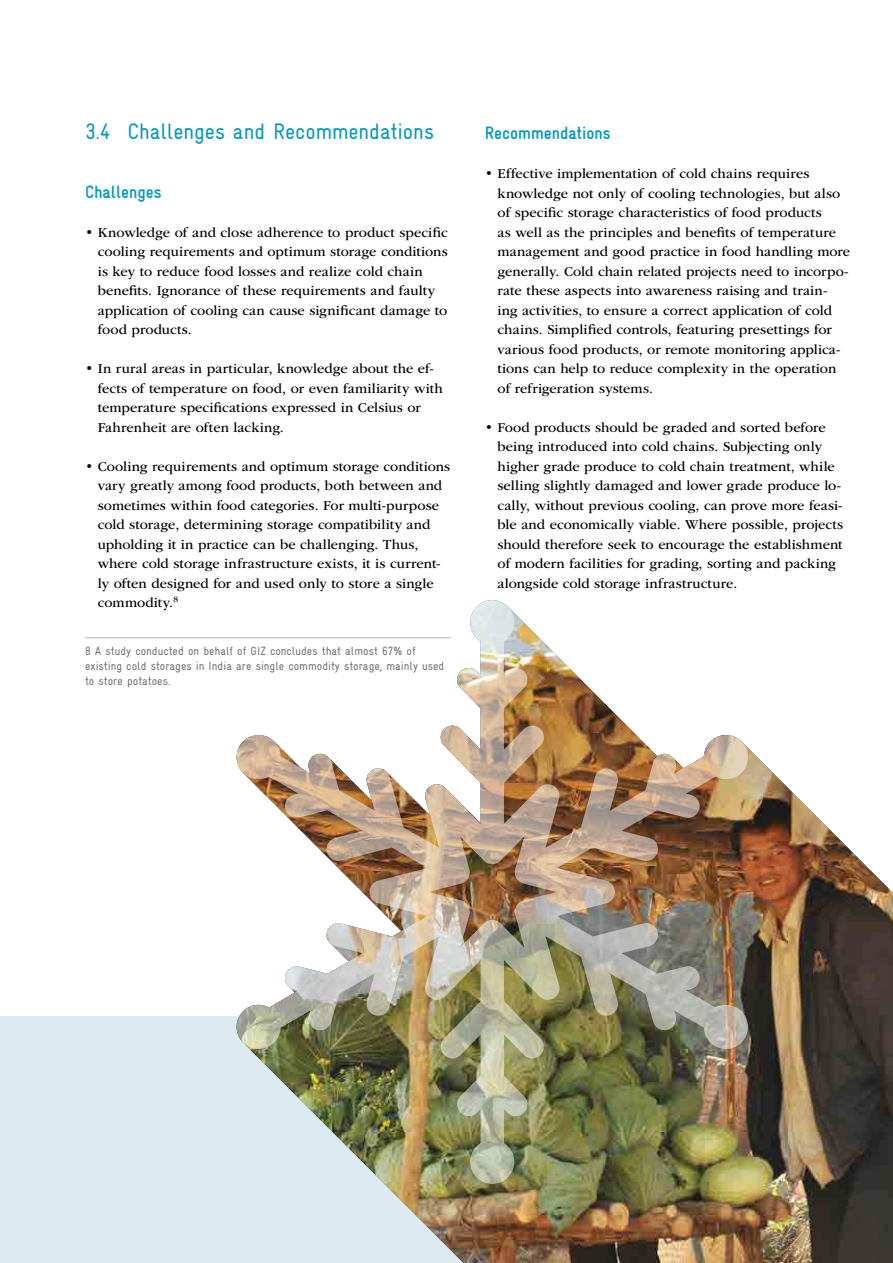
<style>
.page{position:relative;width:893px;height:1263px;background:#fff}
.page>*{position:absolute;margin:0;border:0;box-sizing:border-box;transform-origin:0 0}
.t1{font:condensed 22.5px "Gravur";color:#0498bf}
.t2{font:700 condensed 18px "Gravur";color:#0498bf}
.t3{font:14.25px/19.5px "ITC Garamond Std";letter-spacing:.005em;color:#000}
.t4{font:condensed 12px/15px "Gravur";color:#707172}
</style>
<div class="page">
<hr style="left:85px;top:637px;width:366px;height:1px;background:#bbbdbe">
<div style="left:0;top:1017px;width:893px;height:246px;background:#deeaf2"></div>
<img style="left:233px;top:637px;width:660px;height:626px">
<img style="left:235px;top:600px;width:514px;height:584px">
<h1 class="t1" style="left:85px;top:119px;width:350px">3.4 Challenges and Recommendations</h1>
<p class="t2" style="left:85px;top:182px;width:78px">Challenges</p>
<p class="t3" style="left:98px;top:223px;width:352px;text-indent:-13px">• Knowledge of and close adherence to product specific cooling requirements and optimum storage conditions is key to reduce food losses and realize cold chain benefits. Ignorance of these requirements and faulty application of cooling can cause significant damage to food products.</p>
<p class="t3" style="left:98px;top:359px;width:346px;text-indent:-13px">• In rural areas in particular, knowledge about the ef&shy;fects of temperature on food, or even familiarity with temperature specifications expressed in Celsius or Fahrenheit are often lacking.</p>
<p class="t3" style="left:98px;top:457px;width:354px;text-indent:-13px">• Cooling requirements and optimum storage conditions vary greatly among food products, both between and sometimes within food categories. For multi-purpose cold storage, determining storage compatibility and upholding it in practice can be challenging. Thus, where cold storage infrastructure exists, it is current&shy;ly often designed for and used only to store a single commodity.<sup>8</sup></p>
<p class="t4" style="left:85px;top:644px;width:361px">8 A study conducted on behalf of GIZ concludes that almost 67% of existing cold storages in India are single commodity storage, mainly used to store potatoes.</p>
<p class="t2" style="left:485px;top:123px;width:127px">Recommendations</p>
<p class="t3" style="left:497px;top:164px;width:354px;text-indent:-13px">• Effective implementation of cold chains requires knowledge not only of cooling technologies, but also of specific storage characteristics of food products<br>as well as the principles and benefits of temperature management and good practice in food handling more generally. Cold chain related projects need to incorpo&shy;rate these aspects into awareness raising and train&shy;ing activities, to ensure a correct application of cold chains. Simplified controls, featuring presettings for various food products, or remote monitoring applica&shy;tions can help to reduce complexity in the operation of refrigeration systems.</p>
<p class="t3" style="left:497px;top:418px;width:347px;text-indent:-13px">• Food products should be graded and sorted before being introduced into cold chains. Subjecting only higher grade produce to cold chain treatment, while selling slightly damaged and lower grade produce lo&shy;cally, without previous cooling, can prove more feasi&shy;ble and economically viable. Where possible, projects should therefore seek to encourage the establishment of modern facilities for grading, sorting and packing alongside cold storage infrastructure.</p>
</div>
